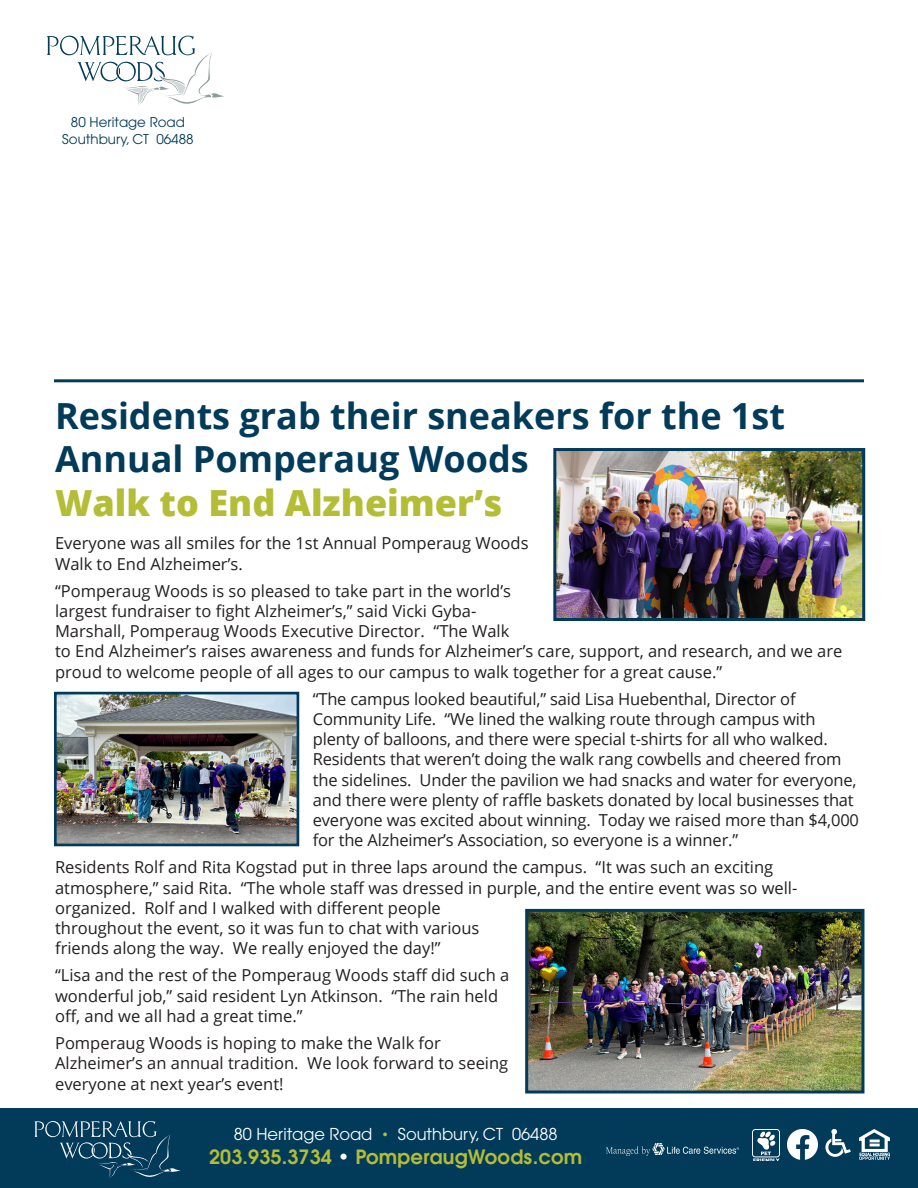
<style>
.page{position:relative;width:918px;height:1188px;background:#fff}
.page>*{position:absolute;margin:0;border:0;box-sizing:border-box;transform-origin:0 0}
.t1{font:700 36px/43.2px "Open Sans";color:#013b59}
.t2{font:600 19.65px "Avant Garde";letter-spacing:.01em;color:#b3bd35}
.t3{font:16.5px/20.2px "Open Sans";color:#231f20}
.t4{font:16.35px "Avant Garde";color:#fff}
.t5{font:13.5px "Avant Garde";color:#023b5a}
.s1{font-weight:800;color:#b3bd35}
.s2{font-size:12.3px;color:#b3bd35}
.s3{color:#fff}
</style>
<div class="page">
<svg style="left:47px;top:36px;width:177px;height:70px"></svg>
<hr style="left:54px;top:379px;width:810px;height:3px;background:#013b59">
<div style="left:0;top:1108px;width:918px;height:80px;background:#023b5a"></div>
<img style="left:607px;top:1143px;width:131px;height:12px">
<img style="left:859px;top:1130px;width:30px;height:30px">
<img style="left:787px;top:1130px;width:30px;height:29px">
<img style="left:825px;top:1130px;width:26px;height:27px">
<img style="left:752px;top:1130px;width:27px;height:31px">
<svg style="left:35px;top:1121px;width:145px;height:57px"></svg>
<img style="left:58px;top:696px;width:237px;height:146px">
<div style="left:54px;top:692px;width:245px;height:154px;border:3px solid #023b5a"></div>
<img style="left:529px;top:913px;width:331px;height:177px">
<div style="left:525px;top:909px;width:339px;height:185px;border:3px solid #023b5a"></div>
<img style="left:557px;top:452px;width:304px;height:165px">
<div style="left:553px;top:448px;width:312px;height:173px;border:3px solid #023b5a"></div>
<p class="t5" style="left:71px;top:115px;width:116px">80 Heritage Road</p>
<p class="t5" style="left:62px;top:131px;width:133px">Southbury, CT 06488</p>
<p class="t1" style="left:55px;top:394px;width:731px">Residents grab their sneakers for the 1st<br>Annual Pomperaug Woods<br><span class="s1">Walk to End Alzheimer’s</span></p>
<p class="t3" style="left:55px;top:533px;width:475px">Everyone was all smiles for the 1st Annual Pomperaug Woods<br>Walk to End Alzheimer’s.</p>
<p class="t3" style="left:55px;top:580px;width:789px">“Pomperaug Woods is so pleased to take part in the world’s<br>largest fundraiser to fight Alzheimer’s,” said Vicki Gyba-<br>Marshall, Pomperaug Woods Executive Director. “The Walk<br>to End Alzheimer’s raises awareness and funds for Alzheimer’s care, support, and research, and we are proud to welcome people of all ages to our campus to walk together for a great cause.”</p>
<p class="t3" style="left:313px;top:688px;width:548px">“The campus looked beautiful,” said Lisa Huebenthal, Director of Community Life. “We lined the walking route through campus with plenty of balloons, and there were special t-shirts for all who walked.<br>Residents that weren’t doing the walk rang cowbells and cheered from the sidelines. Under the pavilion we had snacks and water for everyone, and there were plenty of raffle baskets donated by local businesses that everyone was excited about winning. Today we raised more than $4,000 for the Alzheimer’s Association, so everyone is a winner.”</p>
<p class="t3" style="left:55px;top:857px;width:744px">Residents Rolf and Rita Kogstad put in three laps around the campus. “It was such an exciting atmosphere,” said Rita. “The whole staff was dressed in purple, and the entire event was so well&shy;organized. Rolf and I walked with different people<br>throughout the event, so it was fun to chat with various<br>friends along the way. We really enjoyed the day!”</p>
<p class="t3" style="left:55px;top:965px;width:456px">“Lisa and the rest of the Pomperaug Woods staff did such a wonderful job,” said resident Lyn Atkinson. “The rain held off, and we all had a great time.”</p>
<p class="t3" style="left:55px;top:1032px;width:455px;line-height:20.7px">Pomperaug Woods is hoping to make the Walk for<br>Alzheimer’s an annual tradition. We look forward to seeing everyone at next year’s event!</p>
<p class="t4" style="left:234px;top:1125px;width:325px">80 Heritage Road <span class="s2">•</span> Southbury, CT 06488</p>
<p class="t2" style="left:209px;top:1144px;width:375px">203.935.3734 <span class="s3">•</span> PomperaugWoods.com</p>
</div>
